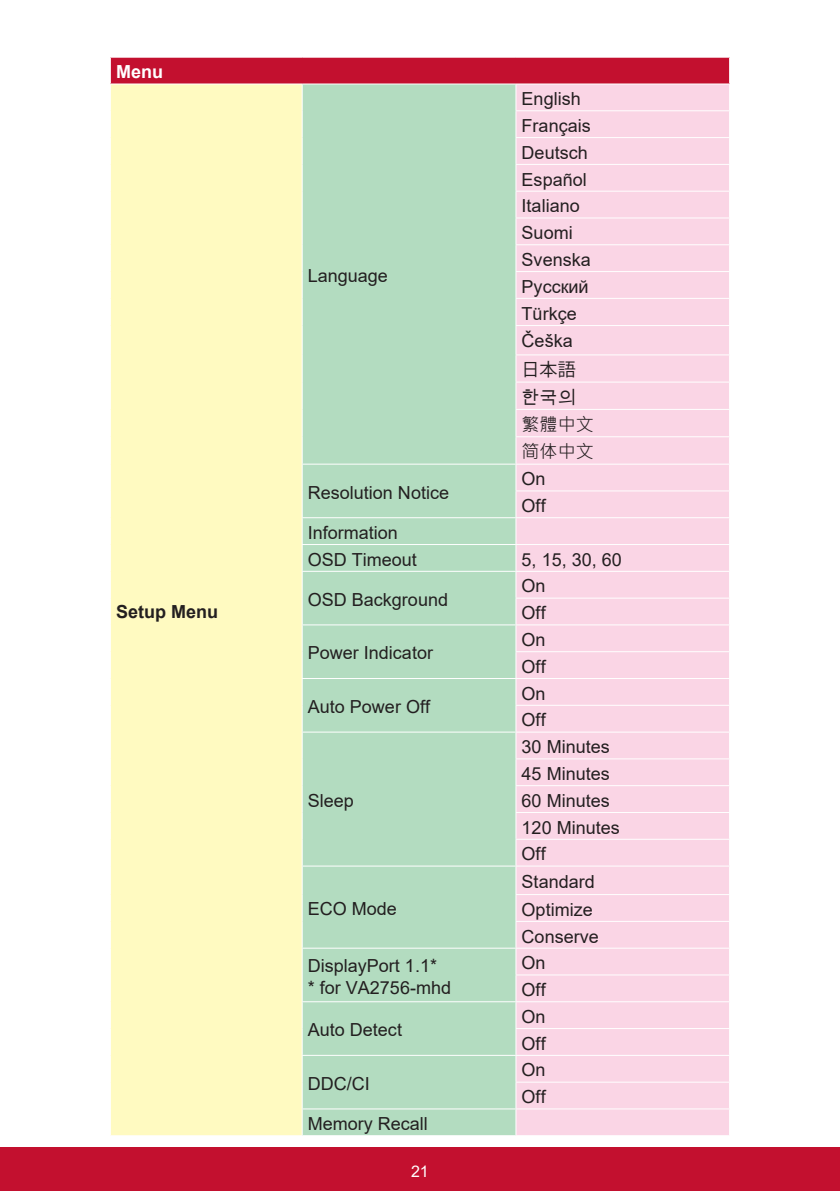
<style>
.page{position:relative;width:840px;height:1191px;background:#fff}
.page>*{position:absolute;margin:0;border:0;box-sizing:border-box;transform-origin:0 0}
.Table{font:18px/21.6px "Arial";color:#231f20}
.Table-2{font:700 18px "Arial";color:#231f20}
.Table-3{font:18px "Microsoft Jheng Hei";color:#231f20}
.Table-4{font:700 18px "Arial";color:#fff}
.Table-5{font:18px "Koz Go Pro";color:#231f20}
.Table-6{font:18px "Arial Unicode MS";color:#231f20}
.t1{font:16px "Arial";color:#fff}
</style>
<div class="page">
<div style="left:0;top:1147px;width:839px;height:44px;background:#c3102f"></div>
<div style="left:110px;top:57px;width:619px;height:27px;background:#c3102f"></div>
<div style="left:110px;top:84px;width:192px;height:1051px;background:#fffac1"></div>
<div style="left:302px;top:84px;width:213px;height:1051px;background:#b3dcc0"></div>
<hr style="left:110px;top:57px;width:192px;height:1px;background:#fff">
<hr style="left:302px;top:57px;width:213px;height:1px;background:#fff">
<hr style="left:515px;top:57px;width:214px;height:1px;background:#fff">
<hr style="left:110px;top:83px;width:192px;height:1px;background:#fff">
<hr style="left:302px;top:83px;width:213px;height:1px;background:#fff">
<svg style="left:110px;top:58px;width:1px;height:267px"></svg>
<svg style="left:301px;top:84px;width:1px;height:241px"></svg>
<hr style="left:110px;top:325px;width:1px;height:30px;background:#fff">
<hr style="left:301px;top:325px;width:1px;height:30px;background:#fff">
<hr style="left:301px;top:463px;width:214px;height:1px;background:#fff">
<hr style="left:301px;top:517px;width:214px;height:1px;background:#fff">
<hr style="left:301px;top:544px;width:214px;height:1px;background:#fff">
<hr style="left:301px;top:571px;width:214px;height:1px;background:#fff">
<hr style="left:301px;top:624px;width:214px;height:1px;background:#fff">
<hr style="left:301px;top:678px;width:214px;height:1px;background:#fff">
<hr style="left:301px;top:731px;width:214px;height:1px;background:#fff">
<hr style="left:301px;top:865px;width:214px;height:1px;background:#fff">
<hr style="left:301px;top:947px;width:214px;height:1px;background:#fff">
<hr style="left:301px;top:1001px;width:214px;height:1px;background:#fff">
<hr style="left:301px;top:1054px;width:214px;height:1px;background:#fff">
<svg style="left:110px;top:355px;width:1px;height:780px"></svg>
<hr style="left:301px;top:1108px;width:214px;height:1px;background:#fff">
<svg style="left:301px;top:355px;width:1px;height:780px"></svg>
<div style="left:515px;top:83px;width:214px;height:1052px;background:#fad5e5"></div>
<p class="Table-4" style="left:116px;top:59px;width:48px">Menu</p>
<p class="Table-2" style="left:116px;top:598px;width:104px">Setup Menu</p>
<p class="Table" style="left:308px;top:264px;width:82px">Language</p>
<p class="Table" style="left:308px;top:481px;width:143px">Resolution Notice</p>
<p class="Table" style="left:521px;top:88px;width:61px">English</p>
<p class="Table" style="left:521px;top:115px;width:71px">Français</p>
<p class="Table" style="left:521px;top:141px;width:68px">Deutsch</p>
<p class="Table" style="left:521px;top:168px;width:67px">Español</p>
<p class="Table" style="left:521px;top:195px;width:60px">Italiano</p>
<p class="Table" style="left:521px;top:222px;width:53px">Suomi</p>
<p class="Table" style="left:521px;top:249px;width:71px">Svenska</p>
<p class="Table" style="left:521px;top:275px;width:69px">Русский</p>
<p class="Table" style="left:521px;top:303px;width:57px">Türkçe</p>
<p class="Table" style="left:521px;top:329px;width:53px">Češka</p>
<p class="Table-5" style="left:521px;top:358px;width:55px">日本語</p>
<p class="Table-6" style="left:521px;top:384px;width:55px">한국의</p>
<p class="Table-3" style="left:521px;top:413px;width:73px">繁體中文</p>
<p class="Table-3" style="left:521px;top:440px;width:73px">简体中文</p>
<p class="Table" style="left:521px;top:468px;width:26px">On</p>
<p class="Table" style="left:521px;top:495px;width:26px">Off</p>
<p class="Table" style="left:308px;top:521px;width:92px">Information</p>
<p class="Table" style="left:308px;top:548px;width:111px">OSD Timeout</p>
<p class="Table" style="left:521px;top:548px;width:102px">5, 15, 30, 60</p>
<p class="Table" style="left:308px;top:588px;width:142px">OSD Background</p>
<p class="Table" style="left:521px;top:575px;width:26px">On</p>
<p class="Table" style="left:521px;top:602px;width:26px">Off</p>
<p class="Table" style="left:308px;top:642px;width:127px">Power Indicator</p>
<p class="Table" style="left:308px;top:696px;width:124px">Auto Power Off</p>
<p class="Table" style="left:308px;top:789px;width:48px">Sleep</p>
<p class="Table" style="left:308px;top:897px;width:91px">ECO Mode</p>
<p class="Table" style="left:521px;top:629px;width:26px">On</p>
<p class="Table" style="left:521px;top:655px;width:26px">Off</p>
<p class="Table" style="left:521px;top:682px;width:26px">On</p>
<p class="Table" style="left:521px;top:709px;width:26px">Off</p>
<p class="Table" style="left:521px;top:736px;width:90px">30 Minutes</p>
<p class="Table" style="left:521px;top:762px;width:90px">45 Minutes</p>
<p class="Table" style="left:521px;top:789px;width:90px">60 Minutes</p>
<p class="Table" style="left:521px;top:816px;width:100px">120 Minutes</p>
<p class="Table" style="left:521px;top:843px;width:26px">Off</p>
<p class="Table" style="left:521px;top:870px;width:75px">Standard</p>
<p class="Table" style="left:521px;top:898px;width:73px">Optimize</p>
<p class="Table" style="left:521px;top:925px;width:79px">Conserve</p>
<p class="Table" style="left:308px;top:954px;width:145px">DisplayPort 1.1*<br>* for VA2756-mhd</p>
<p class="Table" style="left:521px;top:952px;width:26px">On</p>
<p class="Table" style="left:521px;top:978px;width:26px">Off</p>
<p class="Table" style="left:308px;top:1019px;width:96px">Auto Detect</p>
<p class="Table" style="left:308px;top:1072px;width:63px">DDC/CI</p>
<p class="Table" style="left:308px;top:1112px;width:122px">Memory Recall</p>
<p class="t1" style="left:411px;top:1160px;width:19px">21</p>
<p class="Table" style="left:521px;top:1005px;width:26px">On</p>
<p class="Table" style="left:521px;top:1032px;width:26px">Off</p>
<p class="Table" style="left:521px;top:1059px;width:26px">On</p>
<p class="Table" style="left:521px;top:1086px;width:26px">Off</p>
</div>
